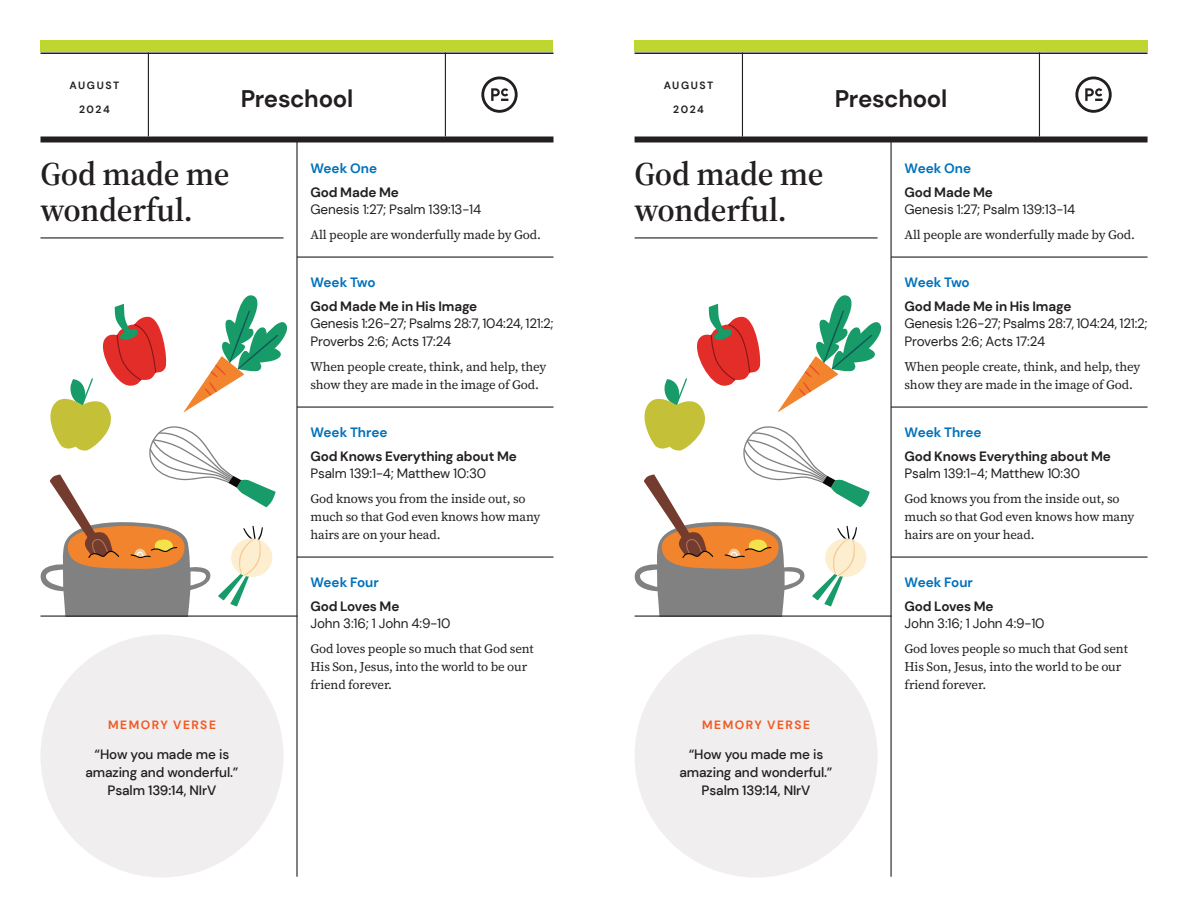
<style>
.page{position:relative;width:1188px;height:918px;background:#fff}
.page>*{position:absolute;margin:0;border:0;box-sizing:border-box;transform-origin:0 0}
.t1{font:600 33px/36px "Source Serif 448 pt";letter-spacing:-.01em;color:#231f20}
.t2{font:700 24px "DM Sans";letter-spacing:-.015em;color:#231f20}
.t3{font:13.5px/18px "DM Sans";letter-spacing:-.01em;color:#231f20}
.t4{font:700 13.5px "DM Sans";letter-spacing:-.01em;color:#231f20}
.t5{font:500 13.5px/18px "DM Sans";letter-spacing:-.01em;color:#231f20;text-align:center}
.t6{font:700 13.5px "DM Sans";letter-spacing:-.005em;color:#0071bb}
.t7{font:12.75px/18px "Source Serif 418 pt";letter-spacing:-.01em;color:#231f20}
.t8{font:700 12px "DM Sans";letter-spacing:.125em;color:#f15921}
.t9{font:700 10.5px "DM Sans";letter-spacing:.145em;color:#231f20}
</style>
<div class="page">
<svg style="left:40px;top:295px;width:253px;height:321px"></svg>
<svg style="left:634px;top:295px;width:253px;height:322px"></svg>
<hr style="left:148px;top:52px;width:1px;height:84px;background:#231f20">
<hr style="left:742px;top:52px;width:1px;height:84px;background:#231f20">
<hr style="left:445px;top:52px;width:1px;height:84px;background:#231f20">
<hr style="left:1039px;top:52px;width:1px;height:84px;background:#231f20">
<hr style="left:40px;top:52px;width:514px;height:2px;background:#231f20">
<hr style="left:635px;top:52px;width:513px;height:2px;background:#231f20">
<div style="left:40px;top:136px;width:514px;height:6px;background:#231f20"></div>
<div style="left:635px;top:136px;width:513px;height:6px;background:#231f20"></div>
<div style="left:40px;top:40px;width:514px;height:12px;background:#bfd630"></div>
<div style="left:635px;top:40px;width:513px;height:12px;background:#bfd630"></div>
<svg style="left:481px;top:77px;width:37px;height:36px"></svg>
<svg style="left:1075px;top:77px;width:37px;height:36px"></svg>
<div style="left:40px;top:634px;width:244px;height:244px;background:#f0eeee;border-radius:50%"></div>
<div style="left:635px;top:634px;width:243px;height:244px;background:#f0eeee;border-radius:50%"></div>
<hr style="left:40px;top:616px;width:257px;height:1px;background:#231f20">
<hr style="left:635px;top:616px;width:257px;height:1px;background:#231f20">
<hr style="left:296px;top:142px;width:2px;height:735px;background:#231f20">
<hr style="left:890px;top:142px;width:2px;height:735px;background:#231f20">
<hr style="left:297px;top:256px;width:257px;height:2px;background:#231f20">
<hr style="left:297px;top:406px;width:257px;height:2px;background:#231f20">
<hr style="left:297px;top:556px;width:257px;height:2px;background:#231f20">
<hr style="left:891px;top:256px;width:257px;height:2px;background:#231f20">
<hr style="left:891px;top:406px;width:257px;height:2px;background:#231f20">
<hr style="left:891px;top:556px;width:257px;height:2px;background:#231f20">
<hr style="left:40px;top:237px;width:244px;height:1px;background:#231f20">
<hr style="left:635px;top:237px;width:243px;height:1px;background:#231f20">
<p class="t9" style="left:70px;top:78px;width:51px">AUGUST</p>
<p class="t9" style="left:79px;top:102px;width:32px">2024</p>
<h2 class="t2" style="left:241px;top:83px;width:114px">Preschool</h2>
<p class="t9" style="left:664px;top:78px;width:51px">AUGUST</p>
<p class="t9" style="left:673px;top:102px;width:32px">2024</p>
<h2 class="t2" style="left:835px;top:83px;width:114px">Preschool</h2>
<h1 class="t1" style="left:40px;top:155px;width:191px">God made me wonderful.</h1>
<h1 class="t1" style="left:635px;top:155px;width:191px">God made me wonderful.</h1>
<p class="t6" style="left:310px;top:159px;width:68px">Week One</p>
<p class="t4" style="left:310px;top:183px;width:90px">God Made Me</p>
<p class="t3" style="left:310px;top:201px;width:172px">Genesis 1:27; Psalm 139:13-14</p>
<p class="t7" style="left:310px;top:225px;width:232px">All people are wonderfully made by God.</p>
<p class="t6" style="left:310px;top:273px;width:67px">Week Two</p>
<p class="t4" style="left:310px;top:297px;width:168px">God Made Me in His Image</p>
<p class="t3" style="left:310px;top:315px;width:245px">Genesis 1:26-27; Psalms 28:7, 104:24, 121:2;<br>Proverbs 2:6; Acts 17:24</p>
<p class="t7" style="left:310px;top:357px;width:237px">When people create, think, and help, they show they are made in the image of God.</p>
<p class="t6" style="left:310px;top:423px;width:79px">Week Three</p>
<p class="t4" style="left:310px;top:447px;width:208px">God Knows Everything about Me</p>
<p class="t3" style="left:310px;top:465px;width:177px">Psalm 139:1-4; Matthew 10:30</p>
<p class="t7" style="left:310px;top:489px;width:231px">God knows you from the inside out, so much so that God even knows how many hairs are on your head.</p>
<p class="t6" style="left:310px;top:573px;width:70px">Week Four</p>
<p class="t4" style="left:310px;top:597px;width:91px">God Loves Me</p>
<p class="t3" style="left:310px;top:615px;width:142px">John 3:16; 1 John 4:9-10</p>
<p class="t7" style="left:310px;top:639px;width:225px">God loves people so much that God sent<br>His Son, Jesus, into the world to be our friend forever.</p>
<p class="t6" style="left:905px;top:159px;width:68px">Week One</p>
<p class="t4" style="left:905px;top:183px;width:90px">God Made Me</p>
<p class="t3" style="left:905px;top:201px;width:172px">Genesis 1:27; Psalm 139:13-14</p>
<p class="t7" style="left:905px;top:225px;width:232px">All people are wonderfully made by God.</p>
<p class="t6" style="left:905px;top:273px;width:67px">Week Two</p>
<p class="t4" style="left:905px;top:297px;width:168px">God Made Me in His Image</p>
<p class="t3" style="left:905px;top:315px;width:245px">Genesis 1:26-27; Psalms 28:7, 104:24, 121:2;<br>Proverbs 2:6; Acts 17:24</p>
<p class="t7" style="left:905px;top:357px;width:237px">When people create, think, and help, they show they are made in the image of God.</p>
<p class="t6" style="left:905px;top:423px;width:79px">Week Three</p>
<p class="t4" style="left:905px;top:447px;width:208px">God Knows Everything about Me</p>
<p class="t3" style="left:905px;top:465px;width:177px">Psalm 139:1-4; Matthew 10:30</p>
<p class="t7" style="left:905px;top:489px;width:231px">God knows you from the inside out, so much so that God even knows how many hairs are on your head.</p>
<p class="t6" style="left:905px;top:573px;width:70px">Week Four</p>
<p class="t4" style="left:905px;top:597px;width:91px">God Loves Me</p>
<p class="t3" style="left:905px;top:615px;width:142px">John 3:16; 1 John 4:9-10</p>
<p class="t7" style="left:905px;top:639px;width:225px">God loves people so much that God sent<br>His Son, Jesus, into the world to be our friend forever.</p>
<p class="t8" style="left:108px;top:717px;width:109px">MEMORY VERSE</p>
<p class="t5" style="left:85px;top:745px;width:155px">“How you made me is amazing and wonderful.”<br>Psalm 139:14, NIrV</p>
<p class="t8" style="left:702px;top:717px;width:109px">MEMORY VERSE</p>
<p class="t5" style="left:680px;top:745px;width:155px">“How you made me is amazing and wonderful.”<br>Psalm 139:14, NIrV</p>
</div>
